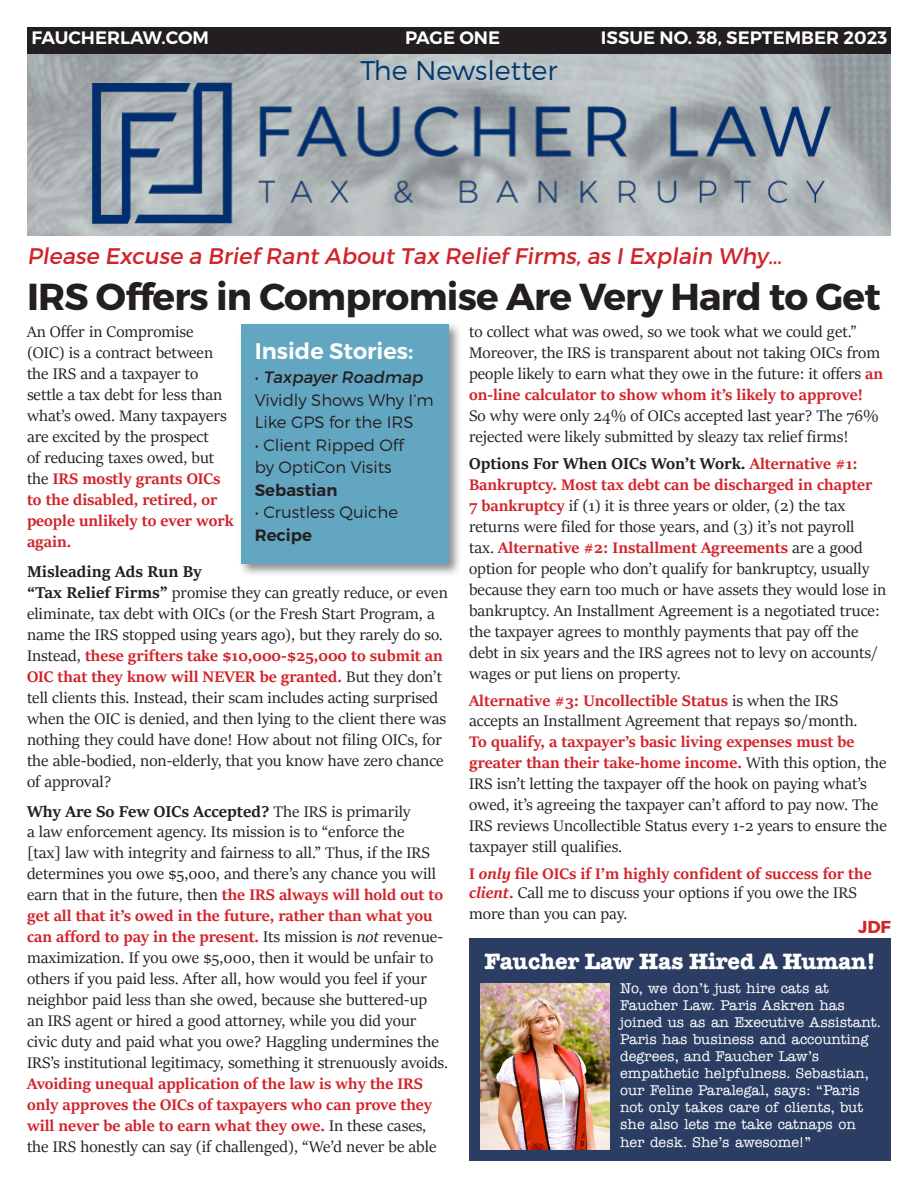
<style>
.page{position:relative;width:918px;height:1188px;background:#fff}
.page>*{position:absolute;margin:0;border:0;box-sizing:border-box;transform-origin:0 0}
.t1{font:37.5px "Trueno Bd";letter-spacing:-.02em;color:#231f20}
.t2{font:27px "Trueno Lt";color:#00396c}
.t3{font:22.5px "Trueno Rg It";color:#d1232a}
.t4{font:700 22.5px "American Typewriter ITC Pro";color:#fff}
.t5{font:22.5px "Trueno S Bd";color:#fff}
.t6{font:18px "Trueno S Bd";color:#fff}
.t7{font:17.25px/21px "Sitka Display";color:#231f20}
.t8{font:17.25px "Trueno Bd";color:#d1232a}
.t9{font:16.5px/22.5px "Trueno Lt";color:#231f20}
.t10{font:500 14.25px/17.1px "American Typewriter ITC Pro";color:#fff}
.s1{font-family:"Trueno Rg It"}
.s2{font-family:"Trueno S Bd"}
.s3{font-weight:700;color:#d1232a}
.s4{font-family:"Sitka Heading";font-weight:700}
.s5{font-style:italic}
.s6{font-weight:700;font-style:italic;color:#d1232a}
</style>
<div class="page">
<div style="left:27px;top:27px;width:864px;height:27px;background:#231f20"></div>
<img style="left:85px;top:79px;width:748px;height:147px">
<div style="left:238px;top:321px;width:224px;height:256px;background:#231f20;opacity:.52"></div>
<div style="left:242px;top:324px;width:207px;height:240px;background:#63a6c1"></div>
<div style="left:469px;top:938px;width:422px;height:223px;background:#2b3d63"></div>
<img style="left:481px;top:984px;width:128px;height:165px">
<p class="t6" style="left:31px;top:27px;width:179px">FAUCHERLAW.COM</p>
<p class="t6" style="left:405px;top:27px;width:97px">PAGE ONE</p>
<p class="t6" style="left:601px;top:27px;width:288px">ISSUE NO. 38, SEPTEMBER 2023</p>
<p class="t2" style="left:360px;top:54px;width:199px">The Newsletter</p>
<p class="t3" style="left:27px;top:242px;width:756px">Please Excuse a Brief Rant About Tax Relief Firms, as I Explain Why…</p>
<p class="t1" style="left:27px;top:274px;width:855px">IRS Offers in Compromise Are Very Hard to Get</p>
<p class="t5" style="left:255px;top:337px;width:160px">Inside Stories:</p>
<p class="t9" style="left:255px;top:366px;width:181px">• <span class="s1">Taxpayer Roadmap<br></span>Vividly Shows Why I’m<br>Like GPS for the IRS</p>
<p class="t9" style="left:255px;top:433px;width:150px">• Client Ripped Off by OptiCon Visits<br><span class="s2">Sebastian</span></p>
<p class="t9" style="left:255px;top:501px;width:145px">• Crustless Quiche<br><span class="s2">Recipe</span></p>
<p class="t7" style="left:27px;top:320px;width:208px">An Offer in Compromise (OIC) is a contract between the IRS and a taxpayer to settle a tax debt for less than what’s owed. Many taxpayers are excited by the prospect<br>of reducing taxes owed, but the <span class="s3">IRS mostly grants OICs to the disabled, retired, or people unlikely to ever work again.</span></p>
<p class="t7" style="left:27px;top:560px;width:422px"><span class="s4">Misleading Ads Run By<br>“Tax Relief Firms”</span> promise they can greatly reduce, or even eliminate, tax debt with OICs (or the Fresh Start Program, a name the IRS stopped using years ago), but they rarely do so.<br>Instead, <span class="s3">these grifters take $10,000-$25,000 to submit an OIC that they know will NEVER be granted.</span> But they don’t tell clients this. Instead, their scam includes acting surprised when the OIC is denied, and then lying to the client there was nothing they could have done! How about not filing OICs, for the able-bodied, non-elderly, that you know have zero chance of approval?</p>
<p class="t7" style="left:27px;top:800px;width:423px"><span class="s4">Why Are So Few OICs Accepted?</span> The IRS is primarily<br>a law enforcement agency. Its mission is to “enforce the<br>[tax] law with integrity and fairness to all.” Thus, if the IRS determines you owe $5,000, and there’s any chance you will earn that in the future, then <span class="s3">the IRS always will hold out to get all that it’s owed in the future, rather than what you can afford to pay in the present.</span> Its mission is <span class="s5">not</span> revenue&shy;maximization. If you owe $5,000, then it would be unfair to others if you paid less. After all, how would you feel if your neighbor paid less than she owed, because she buttered-up an IRS agent or hired a good attorney, while you did your civic duty and paid what you owe? Haggling undermines the IRS’s institutional legitimacy, something it strenuously avoids.<br><span class="s3">Avoiding unequal application of the law is why the IRS only approves the OICs of taxpayers who can prove they will never be able to earn what they owe.</span> In these cases, the IRS honestly can say (if challenged), “We’d never be able</p>
<p class="t7" style="left:469px;top:320px;width:416px">to collect what was owed, so we took what we could get.” Moreover, the IRS is transparent about not taking OICs from people likely to earn what they owe in the future: it offers <span class="s3">an on-line calculator to show whom it’s likely to approve!<br></span>So why were only 24% of OICs accepted last year? The 76% rejected were likely submitted by sleazy tax relief firms!</p>
<p class="t7" style="left:469px;top:452px;width:419px"><span class="s4">Options For When OICs Won’t Work.</span> <span class="s3">Alternative #1:<br>Bankruptcy. Most tax debt can be discharged in chapter<br>7 bankruptcy</span> if (1) it is three years or older, (2) the tax returns were filed for those years, and (3) it’s not payroll<br>tax. <span class="s3">Alternative #2: Installment Agreements</span> are a good option for people who don’t qualify for bankruptcy, usually because they earn too much or have assets they would lose in bankruptcy. An Installment Agreement is a negotiated truce: the taxpayer agrees to monthly payments that pay off the debt in six years and the IRS agrees not to levy on accounts/ wages or put liens on property.</p>
<p class="t7" style="left:469px;top:689px;width:419px"><span class="s3">Alternative #3: Uncollectible Status</span> is when the IRS accepts an Installment Agreement that repays $0/month.<br><span class="s3">To qualify, a taxpayer’s basic living expenses must be greater than their take-home income.</span> With this option, the IRS isn’t letting the taxpayer off the hook on paying what’s owed, it’s agreeing the taxpayer can’t afford to pay now. The IRS reviews Uncollectible Status every 1-2 years to ensure the taxpayer still qualifies.</p>
<p class="t7" style="left:469px;top:862px;width:404px;line-height:20.2px"><span class="s3">I</span> <span class="s6">only</span> <span class="s3">file OICs if I’m highly confident of success for the </span><span class="s6">client</span><span class="s3">.</span> Call me to discuss your options if you owe the IRS more than you can pay.</p>
<p class="t8" style="left:858px;top:916px;width:34px">JDF</p>
<p class="t4" style="left:485px;top:947px;width:392px">Faucher Law Has Hired A Human!</p>
<p class="t10" style="left:620px;top:979px;width:263px">No, we don’t just hire cats at<br>Faucher Law. Paris Askren has joined us as an Executive Assistant.<br>Paris has business and accounting degrees, and Faucher Law’s empathetic helpfulness. Sebastian, our Feline Paralegal, says: “Paris not only takes care of clients, but she also lets me take catnaps on her desk. She’s awesome!”</p>
</div>
